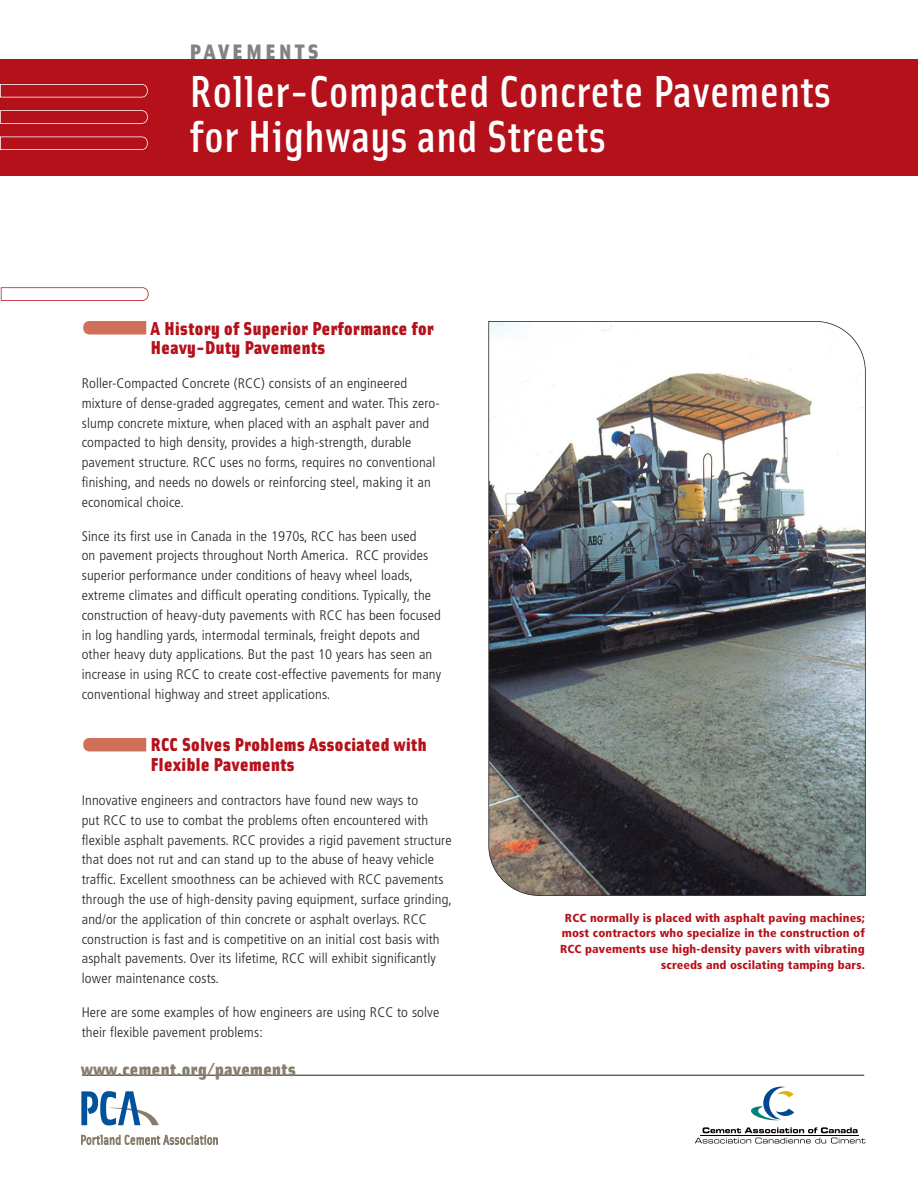
<style>
.page{position:relative;width:918px;height:1188px;background:#fff}
.page>*{position:absolute;margin:0;border:0;box-sizing:border-box;transform-origin:0 0}
.t1{font:500 45px/45px "Solex";letter-spacing:.01em;color:#fff;scale:1.05 1}
.t2{font:900 21px "Solex";letter-spacing:.155em;color:#808285;scale:1.1 1}
.t3{font:900 18.75px/19.8px "Solex";letter-spacing:.025em;color:#b5111a}
.t4{font:900 18.75px "Solex";letter-spacing:.025em;color:#887e6e}
.t5{font:300 condensed 13.8px/19.8px "Frutiger";letter-spacing:.01em;color:#231f20;scale:1.05 1}
.t6{font:900 condensed 11.7px/15.8px "Frutiger";letter-spacing:.01em;color:#b5111a;text-align:right;scale:1.05 1}
</style>
<div class="page">
<div style="left:1px;top:59px;width:917px;height:117px;background:#b5111a"></div>
<svg style="left:142px;top:287px;width:6px;height:14px"></svg>
<svg style="left:142px;top:136px;width:6px;height:14px"></svg>
<svg style="left:142px;top:110px;width:6px;height:14px"></svg>
<svg style="left:142px;top:84px;width:6px;height:14px"></svg>
<svg style="left:83px;top:738px;width:63px;height:13px"></svg>
<svg style="left:83px;top:321px;width:63px;height:13px"></svg>
<img style="left:488px;top:321px;width:378px;height:575px">
<svg style="left:81px;top:1135px;width:137px;height:10px"></svg>
<svg style="left:81px;top:1091px;width:78px;height:34px"></svg>
<hr style="left:82px;top:1075px;width:782px;height:1px;background:#231f20">
<svg style="left:751px;top:1087px;width:43px;height:33px"></svg>
<svg style="left:695px;top:1127px;width:170px;height:16px"></svg>
<hr style="left:701px;top:1136px;width:158px;height:1px;background:#000">
<h2 class="t2" style="left:190px;top:43px;width:119px">PAVEMENTS</h2>
<h1 class="t1" style="left:190px;top:74px;width:612px">Roller-Compacted Concrete Pavements for Highways and Streets</h1>
<h3 class="t3" style="left:151px;top:319px;width:284px">A History of Superior Performance for<br>Heavy-Duty Pavements</h3>
<p class="t5" style="left:82px;top:375px;width:343px">Roller-Compacted Concrete (RCC) consists of an engineered mixture of dense-graded aggregates, cement and water. This zero&shy;slump concrete mixture, when placed with an asphalt paver and compacted to high density, provides a high-strength, durable pavement structure. RCC uses no forms, requires no conventional finishing, and needs no dowels or reinforcing steel, making it an economical choice.</p>
<p class="t5" style="left:82px;top:527px;width:344px">Since its first use in Canada in the 1970s, RCC has been used<br>on pavement projects throughout North America. RCC provides superior performance under conditions of heavy wheel loads, extreme climates and difficult operating conditions. Typically, the construction of heavy-duty pavements with RCC has been focused in log handling yards, intermodal terminals, freight depots and other heavy duty applications. But the past 10 years has seen an increase in using RCC to create cost-effective pavements for many conventional highway and street applications.</p>
<h3 class="t3" style="left:151px;top:736px;width:277px">RCC Solves Problems Associated with<br>Flexible Pavements</h3>
<p class="t5" style="left:82px;top:791px;width:354px">Innovative engineers and contractors have found new ways to<br>put RCC to use to combat the problems often encountered with flexible asphalt pavements. RCC provides a rigid pavement structure that does not rut and can stand up to the abuse of heavy vehicle traffic. Excellent smoothness can be achieved with RCC pavements through the use of high-density paving equipment, surface grinding, and/or the application of thin concrete or asphalt overlays. RCC construction is fast and is competitive on an initial cost basis with asphalt pavements. Over its lifetime, RCC will exhibit significantly lower maintenance costs.</p>
<p class="t5" style="left:82px;top:1003px;width:342px">Here are some examples of how engineers are using RCC to solve their flexible pavement problems:</p>
<h3 class="t4" style="left:81px;top:1062px;width:216px">www.cement.org/pavements</h3>
<p class="t6" style="left:560px;top:911px;width:292px">RCC normally is placed with asphalt paving machines; most contractors who specialize in the construction of RCC pavements use high-density pavers with vibrating screeds and oscilating tamping bars.</p>
</div>
